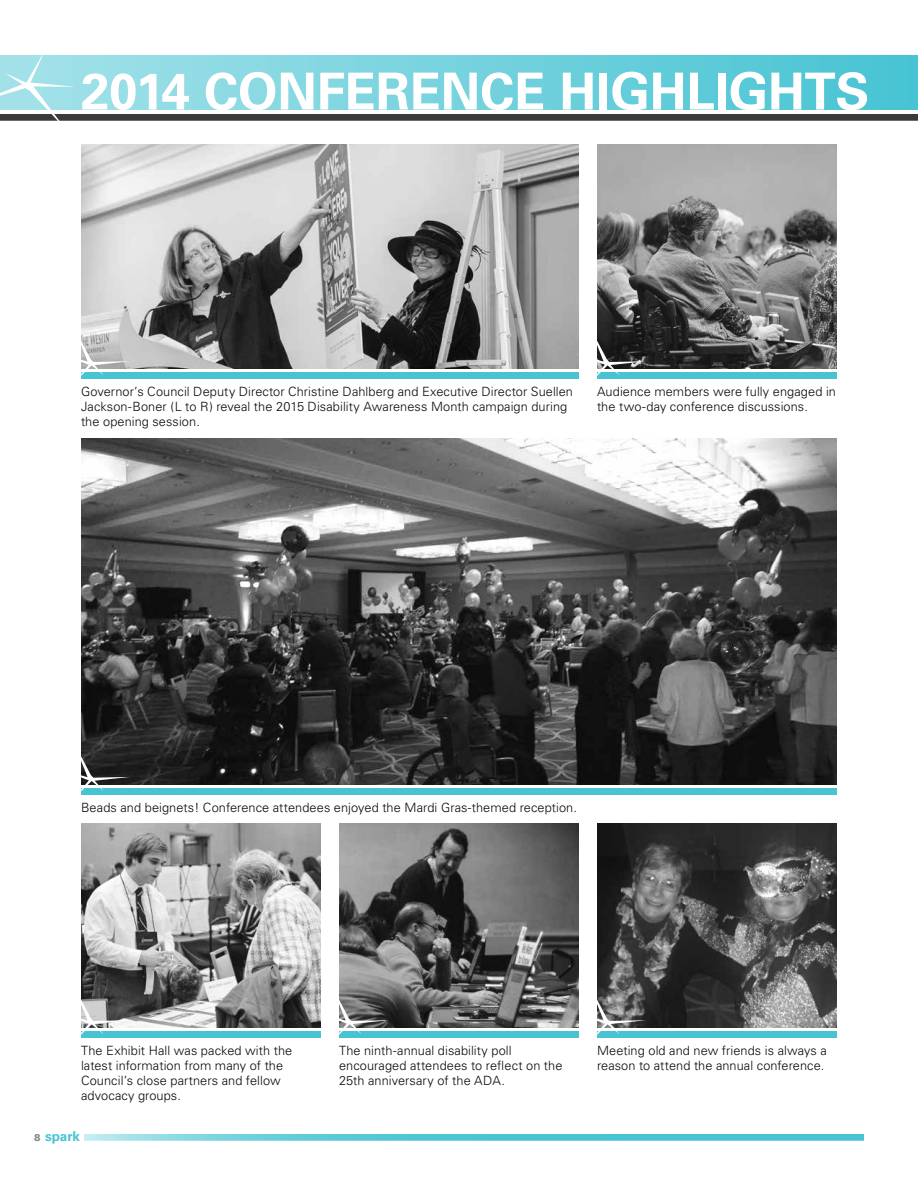
<style>
.page{position:relative;width:918px;height:1188px;background:#fff}
.page>*{position:absolute;margin:0;border:0;box-sizing:border-box;transform-origin:0 0}
.t1{font:700 51px "Univers";letter-spacing:-.005em;color:#fff}
.t2{font:700 13.5px "Univers";letter-spacing:-.005em;color:#47c3d3}
.t3{font:300 12.75px/15px "Univers";letter-spacing:.005em;color:#0b0a0b}
.s1{font-weight:900;font-size:9.75px;color:#858585}
</style>
<div class="page">
<div style="left:0;top:114px;width:918px;height:7px;background:#3b3b3c"></div>
<div style="left:0;top:56px;width:918px;height:54px;background:linear-gradient(to right,#a5e2e9,#47c3d3)"></div>
<svg style="left:0;top:55px;width:75px;height:66px"></svg>
<img style="left:81px;top:438px;width:756px;height:347px">
<img style="left:81px;top:145px;width:498px;height:224px">
<img style="left:597px;top:145px;width:240px;height:224px">
<img style="left:81px;top:824px;width:240px;height:204px">
<img style="left:339px;top:824px;width:240px;height:204px">
<img style="left:597px;top:824px;width:240px;height:204px">
<div style="left:81px;top:372px;width:498px;height:7px;background:#47c3d3"></div>
<svg style="left:81px;top:327px;width:49px;height:49px"></svg>
<div style="left:81px;top:788px;width:756px;height:6px;background:#47c3d3"></div>
<svg style="left:81px;top:743px;width:49px;height:52px"></svg>
<div style="left:81px;top:1031px;width:240px;height:7px;background:#47c3d3"></div>
<svg style="left:81px;top:986px;width:49px;height:49px"></svg>
<div style="left:339px;top:1031px;width:240px;height:7px;background:#47c3d3"></div>
<svg style="left:318px;top:986px;width:70px;height:49px"></svg>
<div style="left:597px;top:1031px;width:240px;height:7px;background:#47c3d3"></div>
<svg style="left:576px;top:986px;width:70px;height:49px"></svg>
<div style="left:597px;top:372px;width:240px;height:7px;background:#47c3d3"></div>
<svg style="left:576px;top:327px;width:70px;height:49px"></svg>
<svg style="left:84px;top:1134px;width:780px;height:7px;background:#62ccd9"></svg>
<h1 class="t1" style="left:81px;top:62px;width:790px">2014 CONFERENCE HIGHLIGHTS</h1>
<p class="t3" style="left:81px;top:384px;width:494px">Governor’s Council Deputy Director Christine Dahlberg and Executive Director Suellen<br>Jackson-Boner (L to R) reveal the 2015 Disability Awareness Month campaign during the opening session.</p>
<p class="t3" style="left:597px;top:384px;width:241px">Audience members were fully engaged in the two-day conference discussions.</p>
<p class="t3" style="left:81px;top:800px;width:498px">Beads and beignets! Conference attendees enjoyed the Mardi Gras-themed reception.</p>
<p class="t3" style="left:81px;top:1043px;width:213px">The Exhibit Hall was packed with the latest information from many of the<br>Council’s close partners and fellow advocacy groups.</p>
<p class="t3" style="left:339px;top:1043px;width:225px">The ninth-annual disability poll encouraged attendees to reflect on the<br>25th anniversary of the ADA.</p>
<p class="t3" style="left:597px;top:1043px;width:231px">Meeting old and new friends is always a reason to attend the annual conference.</p>
<p class="t2" style="left:34px;top:1128px;width:47px"><span class="s1">8</span> spark</p>
</div>
